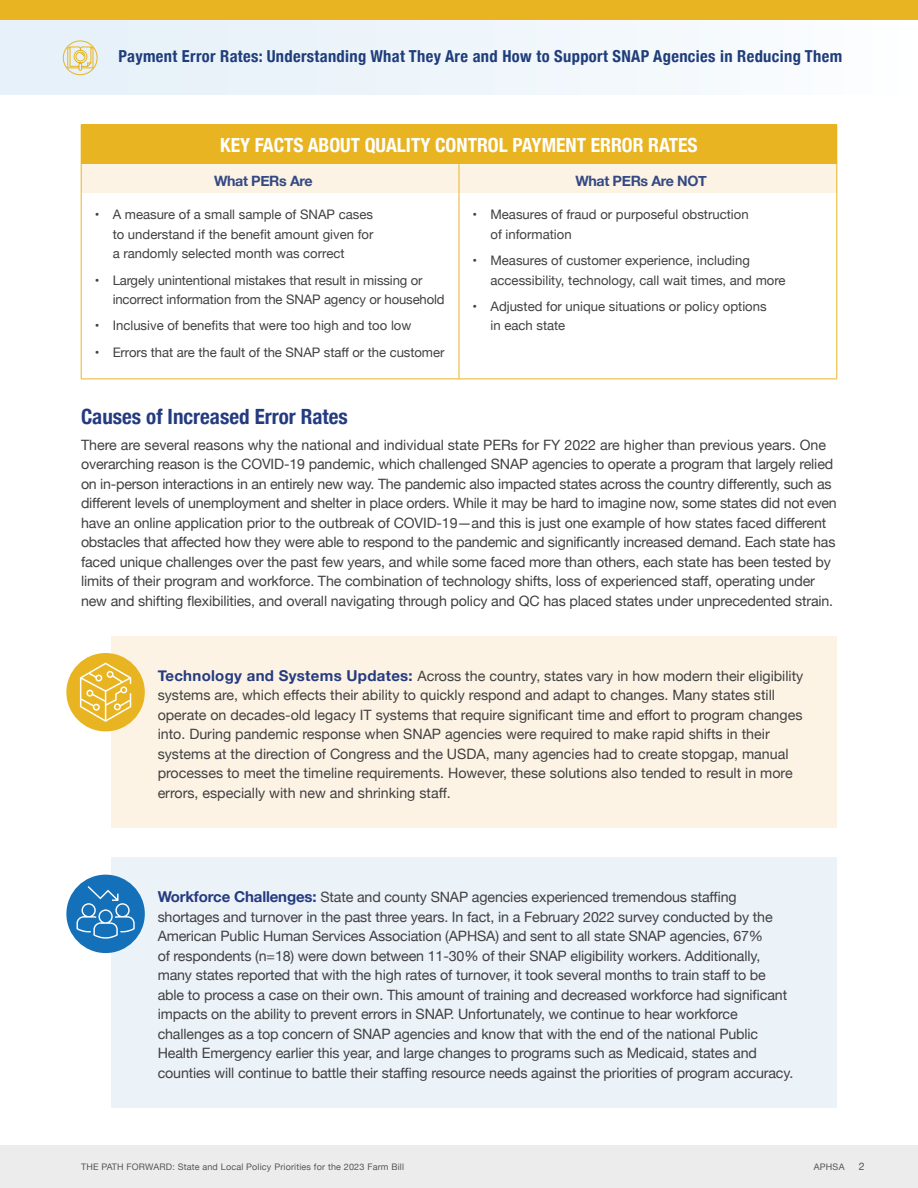
<style>
.page{position:relative;width:918px;height:1188px;background:#fff}
.page>*{position:absolute;margin:0;border:0;box-sizing:border-box;transform-origin:0 0}
.t1{font:700 condensed 21px "Helvetica Neue";color:#253b80}
.t2{font:700 condensed 19.5px "Helvetica Neue";color:#fff}
.t3{font:700 condensed 16.5px "Helvetica Neue";letter-spacing:.02em;color:#1f3d7b}
.t4{font:14.25px/19.5px "Helvetica Neue";letter-spacing:-.01em;color:#414042}
.t5{font:700 14.25px "Helvetica Neue";letter-spacing:-.025em;color:#354983}
.t6{font:13.2px/19.5px "Helvetica Neue";color:#414042}
.t7{font:10.5px "Helvetica Neue";color:#54565a}
.t8{font:9px "Helvetica Neue";letter-spacing:.02em;color:#54565a}
.s1{font-weight:700;font-size:15px;color:#253b80}
</style>
<div class="page">
<div style="left:112px;top:636px;width:725px;height:192px;background:#fcf3e4"></div>
<div style="left:0;top:19px;width:918px;height:75px;background:linear-gradient(to right,#e4eff7,#fbfdfe)"></div>
<div style="left:0;top:0;width:918px;height:19px;background:#e9b422"></div>
<div style="left:63px;top:40px;width:35px;height:35px;border:1px solid #e9b422;border-radius:50%"></div>
<svg style="left:67px;top:46px;width:27px;height:25px"></svg>
<div style="left:81px;top:125px;width:756px;height:39px;background:#e9b422"></div>
<svg style="left:82px;top:193px;width:755px;height:186px"></svg>
<hr style="left:81px;top:379px;width:378px;height:1px;background:#e9b422">
<hr style="left:459px;top:379px;width:378px;height:1px;background:#e9b422">
<hr style="left:81px;top:124px;width:378px;height:1px;background:#e9b422">
<hr style="left:459px;top:124px;width:378px;height:1px;background:#e9b422">
<hr style="left:81px;top:193px;width:1px;height:186px;background:#e9b422">
<hr style="left:837px;top:125px;width:1px;height:39px;background:#e9b422">
<div style="left:81px;top:164px;width:757px;height:29px;background:#fcf3e4"></div>
<hr style="left:459px;top:193px;width:1px;height:186px;background:#e9b422">
<hr style="left:837px;top:193px;width:1px;height:186px;background:#e9b422">
<div style="left:0;top:1146px;width:918px;height:42px;background:#edecec"></div>
<div style="left:66px;top:653px;width:79px;height:78px;background:#e9b422;border-radius:50%"></div>
<div style="left:112px;top:858px;width:725px;height:250px;background:#ebf2f8"></div>
<div style="left:66px;top:875px;width:79px;height:78px;background:#1471b9;border-radius:50%"></div>
<svg style="left:80px;top:663px;width:51px;height:59px"></svg>
<svg style="left:76px;top:886px;width:59px;height:53px"></svg>
<p class="t3" style="left:118px;top:50px;width:725px">Payment Error Rates: Understanding What They Are and How to Support SNAP Agencies in Reducing Them</p>
<h2 class="t2" style="left:220px;top:138px;width:479px">KEY FACTS ABOUT QUALITY CONTROL PAYMENT ERROR RATES</h2>
<p class="t5" style="left:214px;top:175px;width:100px">What PERs Are</p>
<p class="t5" style="left:575px;top:175px;width:133px">What PERs Are NOT</p>
<p class="t6" style="left:113px;top:206px;width:262px;text-align:justify;text-indent:-18px">• A measure of a small sample of SNAP cases to understand if the benefit amount given for a randomly selected month was correct</p>
<p class="t6" style="left:113px;top:271px;width:334px;text-indent:-18px">• Largely unintentional mistakes that result in missing or incorrect information from the SNAP agency or household</p>
<p class="t6" style="left:95px;top:317px;width:318px">• Inclusive of benefits that were too high and too low</p>
<p class="t6" style="left:95px;top:343px;width:351px">• Errors that are the fault of the SNAP staff or the customer</p>
<p class="t6" style="left:490px;top:206px;width:260px;text-indent:-18px">• Measures of fraud or purposeful obstruction of information</p>
<p class="t6" style="left:490px;top:251px;width:297px;text-indent:-18px">• Measures of customer experience, including accessibility, technology, call wait times, and more</p>
<p class="t6" style="left:490px;top:297px;width:278px;text-indent:-18px">• Adjusted for unique situations or policy options in each state</p>
<h1 class="t1" style="left:81px;top:408px;width:268px">Causes of Increased Error Rates</h1>
<p class="t4" style="left:81px;top:436px;width:757px">There are several reasons why the national and individual state PERs for FY 2022 are higher than previous years. One overarching reason is the COVID-19 pandemic, which challenged SNAP agencies to operate a program that largely relied on in-person interactions in an entirely new way. The pandemic also impacted states across the country differently, such as different levels of unemployment and shelter in place orders. While it may be hard to imagine now, some states did not even have an online application prior to the outbreak of COVID-19—and this is just one example of how states faced different obstacles that affected how they were able to respond to the pandemic and significantly increased demand. Each state has faced unique challenges over the past few years, and while some faced more than others, each state has been tested by limits of their program and workforce. The combination of technology shifts, loss of experienced staff, operating under new and shifting flexibilities, and overall navigating through policy and QC has placed states under unprecedented strain.</p>
<p class="t4" style="left:158px;top:667px;width:647px"><span class="s1">Technology and Systems Updates:</span> Across the country, states vary in how modern their eligibility systems are, which effects their ability to quickly respond and adapt to changes. Many states still operate on decades-old legacy IT systems that require significant time and effort to program changes into. During pandemic response when SNAP agencies were required to make rapid shifts in their systems at the direction of Congress and the USDA, many agencies had to create stopgap, manual processes to meet the timeline requirements. However, these solutions also tended to result in more errors, especially with new and shrinking staff.</p>
<p class="t4" style="left:158px;top:888px;width:637px"><span class="s1">Workforce Challenges:</span> State and county SNAP agencies experienced tremendous staffing shortages and turnover in the past three years. In fact, in a February 2022 survey conducted by the American Public Human Services Association (APHSA) and sent to all state SNAP agencies, 67%<br>of respondents (n=18) were down between 11-30% of their SNAP eligibility workers. Additionally, many states reported that with the high rates of turnover, it took several months to train staff to be able to process a case on their own. This amount of training and decreased workforce had significant impacts on the ability to prevent errors in SNAP. Unfortunately, we continue to hear workforce challenges as a top concern of SNAP agencies and know that with the end of the national Public Health Emergency earlier this year, and large changes to programs such as Medicaid, states and counties will continue to battle their staffing resource needs against the priorities of program accuracy.</p>
<p class="t8" style="left:81px;top:1163px;width:325px">THE PATH FORWARD: State and Local Policy Priorities for the 2023 Farm Bill</p>
<p class="t8" style="left:814px;top:1163px;width:32px">APHSA</p>
<p class="t7" style="left:859px;top:1162px;width:7px">2</p>
</div>
